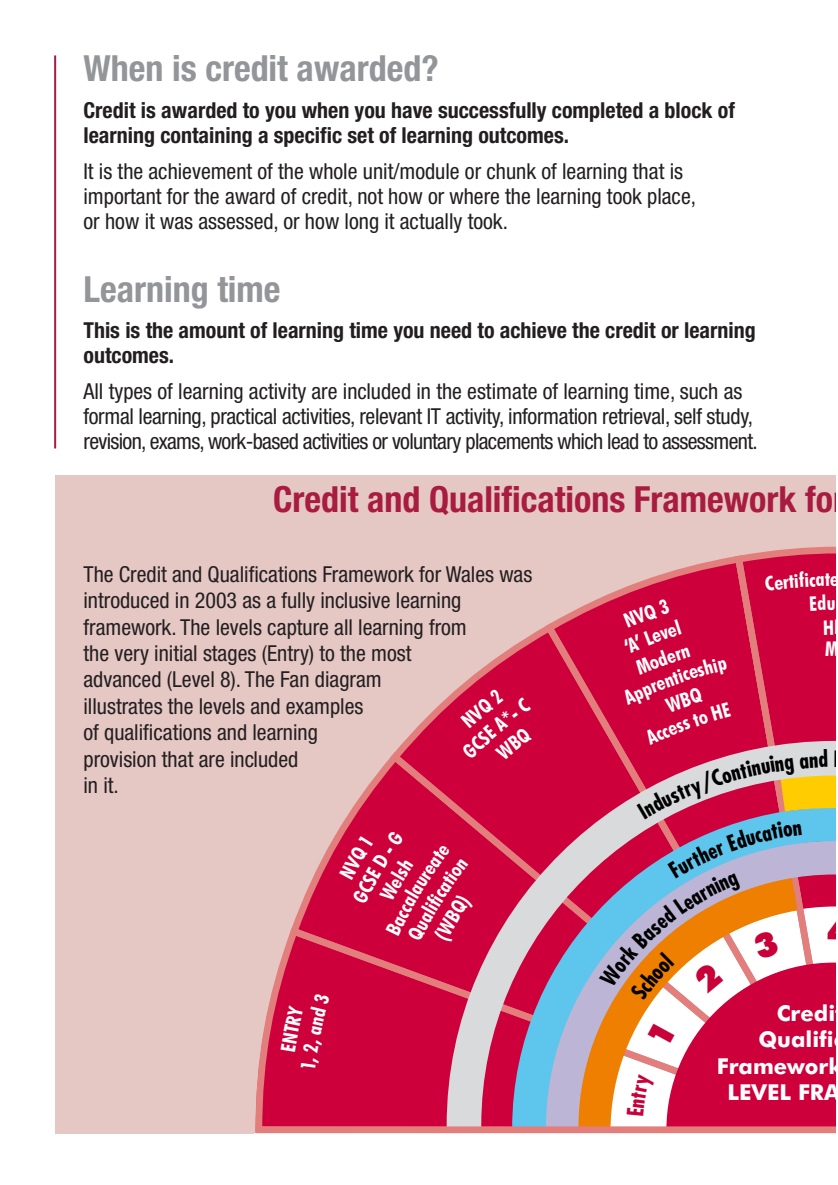
<style>
.page{position:relative;width:838px;height:1185px;background:#fff}
.page>*{position:absolute;margin:0;border:0;box-sizing:border-box;transform-origin:0 0}
.t1{font:700 condensed 36px "Helvetica Neue";color:#a71c40}
.t2{font:700 condensed 36px "Helvetica Neue";color:#939598}
.t3{font:condensed 22px/26.4px "Helvetica Neue";color:#231f20}
.t4{font:700 condensed 22px/25px "Helvetica Neue";color:#231f20}
.t5{font:22px "Futura BT Bold+BSTJGF";color:#fff}
.t6{font:20.2px "Futura BT Bold Condensed+UKJQHR";color:#fff}
</style>
<div class="page">
<div style="left:55px;top:475px;width:781px;height:658px;background:#e5c7c4"></div>
<hr style="left:54px;top:55px;width:2px;height:393px;background:#a71c40">
<svg style="left:399px;top:618px;width:200px;height:129px"></svg>
<svg style="left:294px;top:747px;width:135px;height:175px"></svg>
<svg style="left:255px;top:922px;width:174px;height:204px;background:#d01c4d"></svg>
<svg style="left:429px;top:723px;width:170px;height:403px;background:#c2547a"></svg>
<hr style="left:254px;top:1132px;width:582px;height:1px;background:#fff">
<div style="left:255px;top:1126px;width:581px;height:7px;background:#e27e7c"></div>
<div style="left:281px;top:993px;width:49px;height:76px;background:#cd003c"></div>
<div style="left:460px;top:688px;width:72px;height:72px;background:#cd003c"></div>
<div style="left:339px;top:829px;width:135px;height:114px;background:#cd003c"></div>
<svg style="left:599px;top:551px;width:237px;height:576px;background:#cf5a73"></svg>
<h1 class="t2" style="left:84px;top:55px;width:357px">When is credit awarded?</h1>
<p class="t4" style="left:84px;top:99px;width:653px">Credit is awarded to you when you have successfully completed a block of learning containing a specific set of learning outcomes.</p>
<p class="t3" style="left:84px;top:160px;width:614px;line-height:25px">It is the achievement of the whole unit/module or chunk of learning that is important for the award of credit, not how or where the learning took place, or how it was assessed, or how long it actually took.</p>
<h1 class="t2" style="left:84px;top:276px;width:199px">Learning time</h1>
<p class="t4" style="left:84px;top:319px;width:674px">This is the amount of learning time you need to achieve the credit or learning outcomes.</p>
<p class="t3" style="left:84px;top:381px;width:676px;line-height:25px">All types of learning activity are included in the estimate of learning time, such as formal learning, practical activities, relevant IT activity, information retrieval, self study, revision, exams, work-based activities or voluntary placements which lead to assessment.</p>
<h1 class="t1" style="left:273px;top:486px;width:561px">Credit and Qualifications Framework fo</h1>
<p class="t3" style="left:84px;top:562px;width:450px">The Credit and Qualifications Framework for Wales was introduced in 2003 as a fully inclusive learning framework. The levels capture all learning from<br>the very initial stages (Entry) to the most<br>advanced (Level 8). The Fan diagram<br>illustrates the levels and examples<br>of qualifications and learning<br>provision that are included<br>in it.</p>
<p class="t6" style="left:830px;top:570px;width:10px">e</p>
<p class="t5" style="left:777px;top:1000px;width:60px">Credi</p>
<p class="t5" style="left:758px;top:1026px;width:77px">Qualifi</p>
<p class="t5" style="left:717px;top:1052px;width:127px">Framework</p>
<p class="t5" style="left:727px;top:1079px;width:114px">LEVEL FRA</p>
</div>
